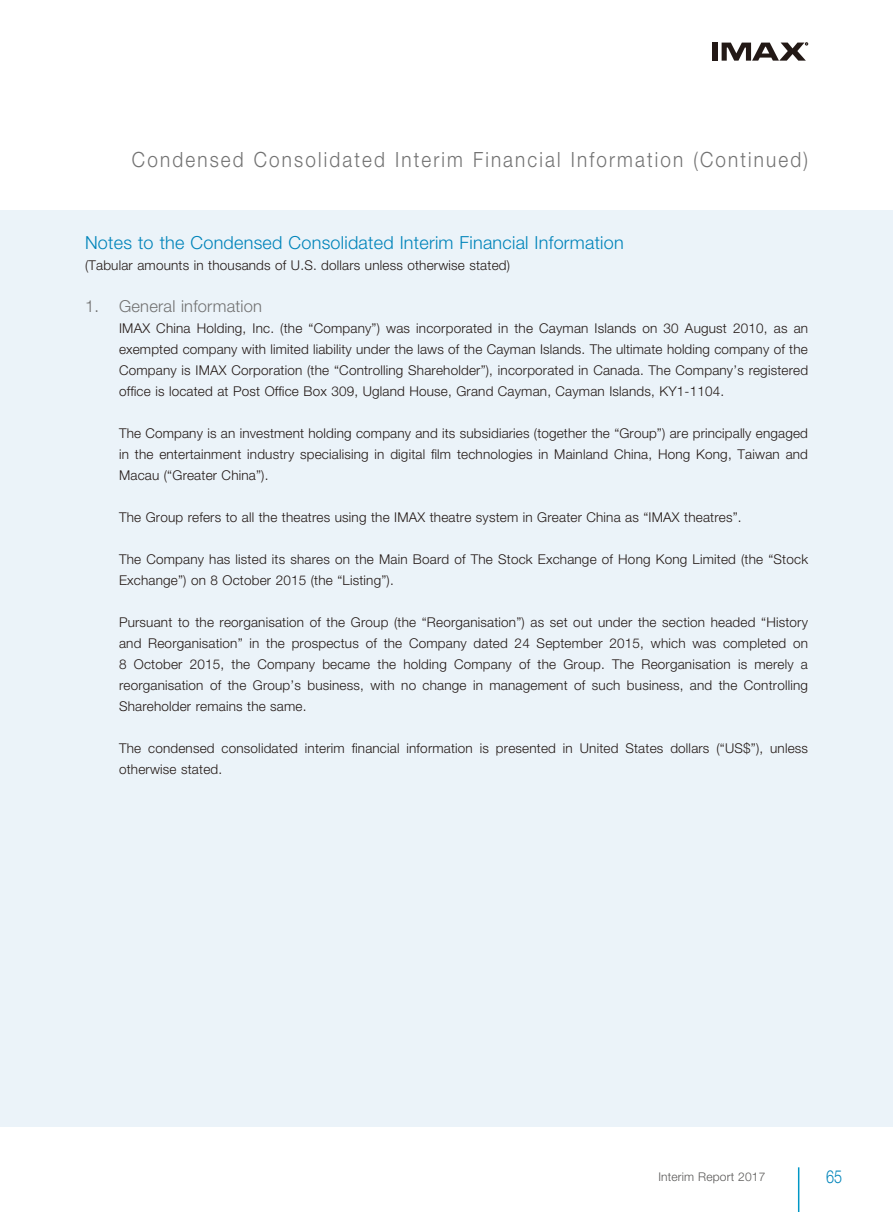
<style>
.page{position:relative;width:893px;height:1212px;background:#fff}
.page>*{position:absolute;margin:0;border:0;box-sizing:border-box;transform-origin:0 0}
.t1{font:300 21px "Helvetica Neue";letter-spacing:.115em;color:#727272;scale:.9 1}
.t2{font:300 18px "Helvetica Neue";letter-spacing:.015em;color:#0084ba}
.t3{font:300 18px "Helvetica Neue";letter-spacing:.015em;color:#0084ba;scale:.8 1}
.t4{font:300 16.5px "Helvetica Neue";letter-spacing:.015em;color:#727272}
.t5{font:300 13.5px/21px "Helvetica Neue";letter-spacing:.015em;color:#231916;text-align:justify}
.t6{font:300 12px "Helvetica Neue";letter-spacing:.015em;color:#595857}
</style>
<div class="page">
<hr style="left:798px;top:1167px;width:1px;height:45px;background:#0097c6">
<div style="left:0;top:210px;width:893px;height:917px;background:#ebf3f9"></div>
<div style="left:712px;top:43px;width:6px;height:18px;background:#231916"></div>
<svg style="left:722px;top:43px;width:86px;height:18px"></svg>
<h1 class="t1" style="left:132px;top:146px;width:753px">Condensed Consolidated Interim Financial Information (Continued)</h1>
<h2 class="t2" style="left:85px;top:232px;width:540px">Notes to the Condensed Consolidated Interim Financial Information</h2>
<p class="t5" style="left:85px;top:255px;width:426px">(Tabular amounts in thousands of U.S. dollars unless otherwise stated)</p>
<p class="t4" style="left:85px;top:296px;width:179px">1. General information</p>
<p class="t5" style="left:119px;top:318px;width:691px">IMAX China Holding, Inc. (the “Company”) was incorporated in the Cayman Islands on 30 August 2010, as an exempted company with limited liability under the laws of the Cayman Islands. The ultimate holding company of the Company is IMAX Corporation (the “Controlling Shareholder”), incorporated in Canada. The Company’s registered office is located at Post Office Box 309, Ugland House, Grand Cayman, Cayman Islands, KY1-1104.</p>
<p class="t5" style="left:119px;top:423px;width:690px">The Company is an investment holding company and its subsidiaries (together the “Group”) are principally engaged in the entertainment industry specialising in digital film technologies in Mainland China, Hong Kong, Taiwan and Macau (“Greater China”).</p>
<p class="t5" style="left:119px;top:507px;width:624px">The Group refers to all the theatres using the IMAX theatre system in Greater China as “IMAX theatres”.</p>
<p class="t5" style="left:119px;top:549px;width:691px">The Company has listed its shares on the Main Board of The Stock Exchange of Hong Kong Limited (the “Stock<br>Exchange”) on 8 October 2015 (the “Listing”).</p>
<p class="t5" style="left:119px;top:612px;width:690px">Pursuant to the reorganisation of the Group (the “Reorganisation”) as set out under the section headed “History and Reorganisation” in the prospectus of the Company dated 24 September 2015, which was completed on 8 October 2015, the Company became the holding Company of the Group. The Reorganisation is merely a reorganisation of the Group’s business, with no change in management of such business, and the Controlling Shareholder remains the same.</p>
<p class="t5" style="left:119px;top:738px;width:690px">The condensed consolidated interim financial information is presented in United States dollars (“US$”), unless otherwise stated.</p>
<p class="t6" style="left:658px;top:1169px;width:109px">Interim Report 2017</p>
<h2 class="t3" style="left:826px;top:1165px;width:22px">65</h2>
</div>
